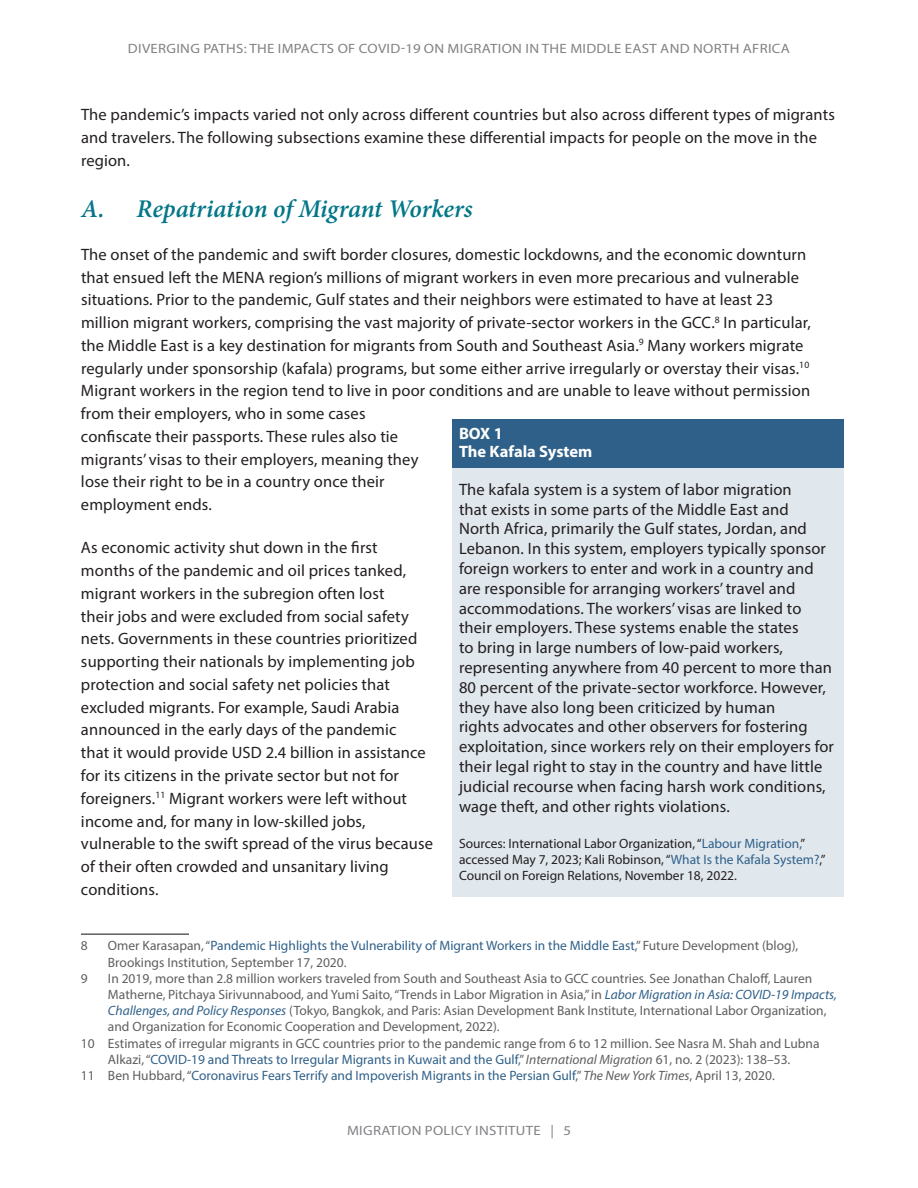
<style>
.page{position:relative;width:918px;height:1188px;background:#fff}
.page>*{position:absolute;margin:0;border:0;box-sizing:border-box;transform-origin:0 0}
.t1{font:italic 600 25.5px "Minion Pro";letter-spacing:-.005em;color:#037788}
.Body_1_15{font:16.5px/22.8px "Myriad Pro";letter-spacing:.01em;color:#231f20}
.Box_Text{font:16.5px/19.8px "Myriad Pro";letter-spacing:.01em;color:#231f20}
.Box_Title{font:700 16.5px "Myriad Pro";color:#fff}
.Footnote_endnote{font:13.5px/16.2px "Myriad Pro";color:#5f5f5f}
.Box_Sources{font:13.5px/16.2px "Myriad Pro";color:#231f20}
.Footnote_endnote-2{font:13.5px "Myriad Pro";color:#2f6089}
.t2{font:13.5px "Myriad Pro";letter-spacing:.02em;color:#808285;scale:1.1 1}
.s1{color:#2f6089}
.s2{font-style:italic;color:#2f6089}
.s3{font-style:italic}
.s4{color:#5f5f5f}
.s5{font-style:italic;color:#5f5f5f}
</style>
<div class="page">
<hr style="left:81px;top:933px;width:108px;height:2px;background:#5f5f5f">
<div style="left:452px;top:419px;width:392px;height:71px;background:#2f6089"></div>
<div style="left:452px;top:469px;width:392px;height:360px;background:#e0e7ed"></div>
<div style="left:452px;top:824px;width:392px;height:73px;background:#e0e7ed"></div>
<p class="t2" style="left:128px;top:40px;width:603px">DIVERGING PATHS: THE IMPACTS OF COVID-19 ON MIGRATION IN THE MIDDLE EAST AND NORTH AFRICA</p>
<p class="Body_1_15" style="left:81px;top:103px;width:755px">The pandemic’s impacts varied not only across different countries but also across different types of migrants and travelers. The following subsections examine these differential impacts for people on the move in the region.</p>
<p class="t1" style="left:81px;top:191px;width:393px">A. Repatriation of Migrant Workers</p>
<p class="Body_1_15" style="left:81px;top:243px;width:732px">The onset of the pandemic and swift border closures, domestic lockdowns, and the economic downturn that ensued left the MENA region’s millions of migrant workers in even more precarious and vulnerable situations. Prior to the pandemic, Gulf states and their neighbors were estimated to have at least 23 million migrant workers, comprising the vast majority of private-sector workers in the GCC.<sup>8</sup> In particular, the Middle East is a key destination for migrants from South and Southeast Asia.<sup>9</sup> Many workers migrate regularly under sponsorship (kafala) programs, but some either arrive irregularly or overstay their visas.<sup>10<br></sup>Migrant workers in the region tend to live in poor conditions and are unable to leave without permission from their employers, who in some cases<br>confiscate their passports. These rules also tie<br>migrants’ visas to their employers, meaning they<br>lose their right to be in a country once their<br>employment ends.</p>
<p class="Body_1_15" style="left:81px;top:536px;width:354px">As economic activity shut down in the first months of the pandemic and oil prices tanked, migrant workers in the subregion often lost<br>their jobs and were excluded from social safety nets. Governments in these countries prioritized supporting their nationals by implementing job protection and social safety net policies that excluded migrants. For example, Saudi Arabia announced in the early days of the pandemic<br>that it would provide USD 2.4 billion in assistance for its citizens in the private sector but not for foreigners.<sup>11</sup> Migrant workers were left without income and, for many in low-skilled jobs, vulnerable to the swift spread of the virus because of their often crowded and unsanitary living conditions.</p>
<p class="Box_Title" style="left:459px;top:422px;width:45px">BOX 1</p>
<p class="Box_Title" style="left:459px;top:440px;width:135px">The Kafala System</p>
<p class="Box_Text" style="left:459px;top:479px;width:377px">The kafala system is a system of labor migration<br>that exists in some parts of the Middle East and<br>North Africa, primarily the Gulf states, Jordan, and Lebanon. In this system, employers typically sponsor foreign workers to enter and work in a country and are responsible for arranging workers’ travel and accommodations. The workers’ visas are linked to their employers. These systems enable the states<br>to bring in large numbers of low-paid workers, representing anywhere from 40 percent to more than 80 percent of the private-sector workforce. However, they have also long been criticized by human<br>rights advocates and other observers for fostering exploitation, since workers rely on their employers for their legal right to stay in the country and have little judicial recourse when facing harsh work conditions, wage theft, and other rights violations.</p>
<p class="Box_Sources" style="left:459px;top:835px;width:368px">Sources: International Labor Organization,“<span class="s1">Labour Migration,</span>” accessed May 7, 2023; Kali Robinson, “<span class="s1">What Is the Kafala System?</span>,”<br>Council on Foreign Relations, November 18, 2022.</p>
<p class="Footnote_endnote" style="left:81px;top:938px;width:8px">8</p>
<p class="Footnote_endnote" style="left:108px;top:938px;width:692px">Omer Karasapan, “<span class="s1">Pandemic Highlights the Vulnerability of Migrant Workers in the Middle East</span>,” Future Development (blog),<br>Brookings Institution, September 17, 2020.</p>
<p class="Footnote_endnote" style="left:81px;top:970px;width:8px">9</p>
<p class="Footnote_endnote" style="left:108px;top:970px;width:731px">In 2019, more than 2.8 million workers traveled from South and Southeast Asia to GCC countries. See Jonathan Chaloff, Lauren Matherne, Pitchaya Sirivunnabood, and Yumi Saito, “Trends in Labor Migration in Asia,” in <span class="s2">Labor Migration in Asia: COVID-19 Impacts, Challenges, and Policy Responses</span> (Tokyo, Bangkok, and Paris: Asian Development Bank Institute, International Labor Organization, and Organization for Economic Cooperation and Development, 2022).</p>
<p class="Footnote_endnote" style="left:81px;top:1035px;width:740px;text-align:center">10 Estimates of irregular migrants in GCC countries prior to the pandemic range from 6 to 12 million. See Nasra M. Shah and Lubna<br>Alkazi, “<span class="s1">COVID‐19 and Threats to Irregular Migrants in Kuwait and the Gulf</span>,” <span class="s3">International Migration</span> 61, no. 2 (2023): 138–53.</p>
<p class="Footnote_endnote-2" style="left:81px;top:1067px;width:695px"><span class="s4">11 Ben Hubbard, “</span>Coronavirus Fears Terrify and Impoverish Migrants in the Persian Gulf<span class="s4">,”</span> <span class="s5">The New York Times</span><span class="s4">, April 13, 2020.</span></p>
<p class="t2" style="left:347px;top:1122px;width:205px">MIGRATION POLICY INSTITUTE | 5</p>
</div>
